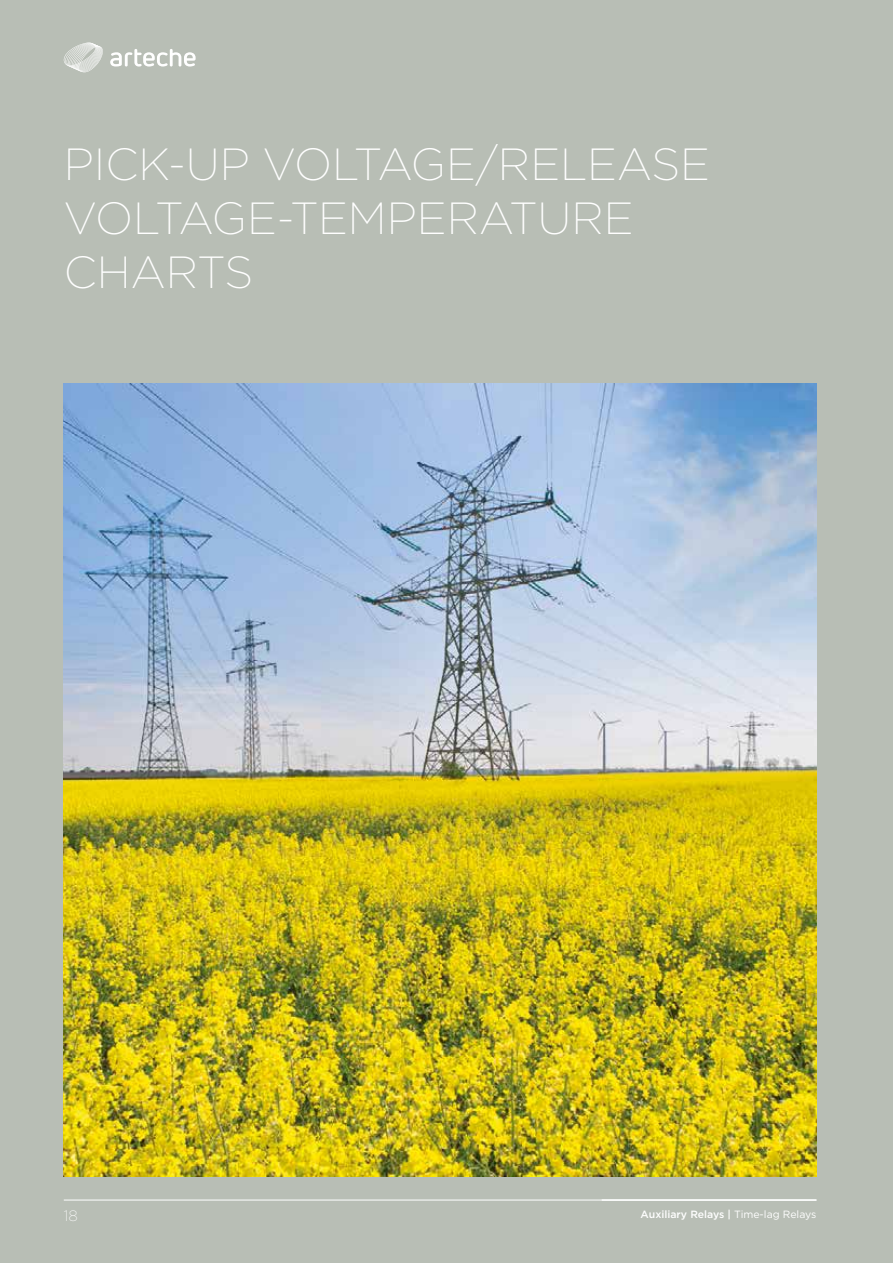
<style>
.page{position:relative;width:893px;height:1263px;background:#b8beb5}
.page>*{position:absolute;margin:0;border:0;box-sizing:border-box;transform-origin:0 0}
.t1{font:200 45px/54px "Gotham";color:#fff}
.t2{font:200 15px "Gotham";color:#fff}
.t3{font:500 10.5px "Gotham";color:#fff}
.s1{font-weight:400}
</style>
<div class="page">
<hr style="left:64px;top:1200px;width:752px;height:1px;background:#fff">
<hr style="left:602px;top:1199px;width:214px;height:2px;background:#fff">
<svg style="left:110px;top:49px;width:86px;height:18px"></svg>
<svg style="left:64px;top:43px;width:39px;height:29px"></svg>
<img style="left:64px;top:384px;width:752px;height:792px">
<p class="t1" style="left:64px;top:136px;width:648px">PICK-UP VOLTAGE/RELEASE<br>VOLTAGE-TEMPERATURE<br>CHARTS</p>
<p class="t2" style="left:64px;top:1206px;width:16px">18</p>
<p class="t3" style="left:641px;top:1207px;width:177px">Auxiliary Relays | <span class="s1">Time-lag Relays</span></p>
</div>
